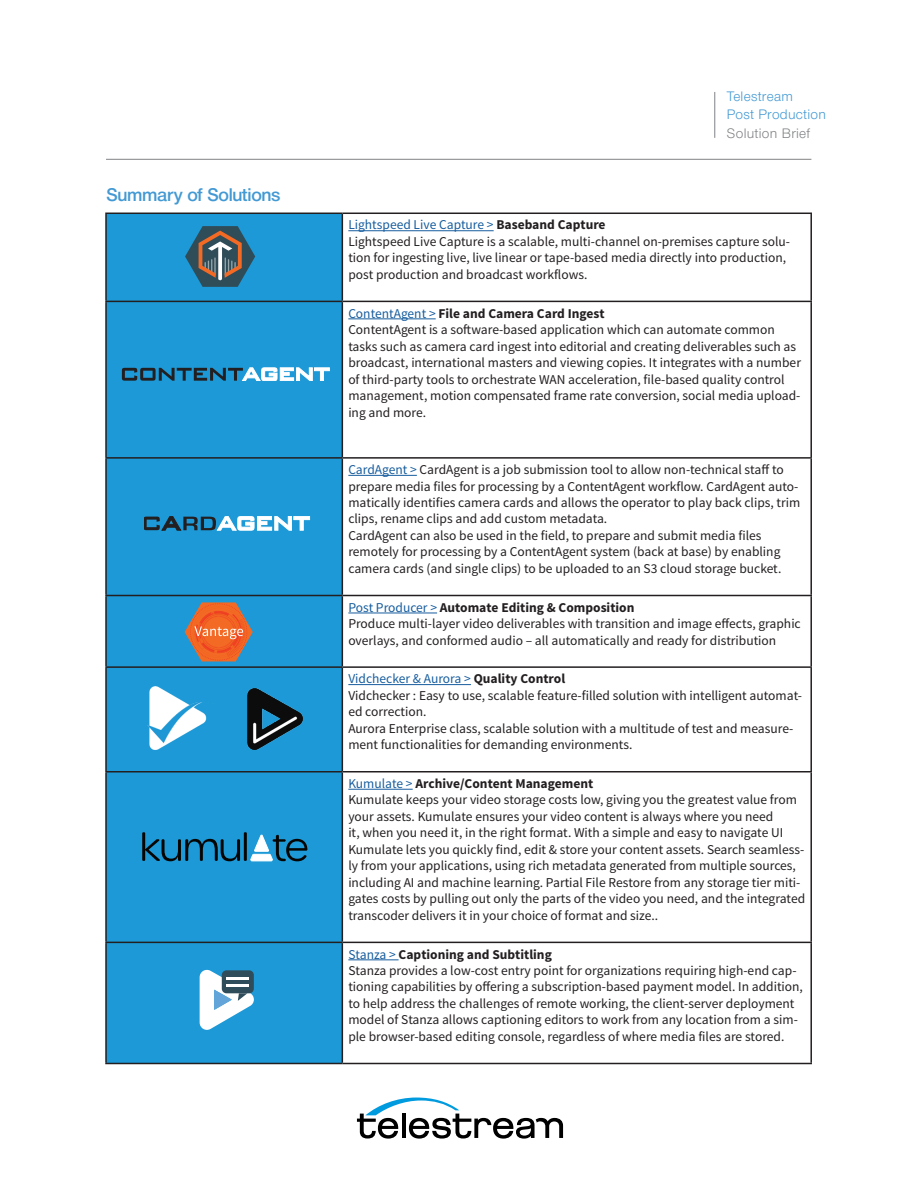
<style>
.page{position:relative;width:918px;height:1188px;background:#fff}
.page>*{position:absolute;margin:0;border:0;box-sizing:border-box;transform-origin:0 0}
.t1{font:500 18px "Neue Helvetica BQ";letter-spacing:-.02em;color:#4399d3}
.t2{font:13.5px/16.5px "Source Sans Pro";color:#231f20}
.t3{font:300 13.5px/18.5px "Neue Helvetica BQ";letter-spacing:.02em;color:#4399d3}
.t4{font:300 13.5px "Neue Helvetica BQ";letter-spacing:.02em;color:#808285}
.s1{color:#175d9e}
.s2{font-weight:700}
</style>
<div class="page">
<svg style="left:357px;top:1098px;width:206px;height:41px"></svg>
<hr style="left:106px;top:159px;width:705px;height:1px;background:#808285">
<hr style="left:714px;top:92px;width:1px;height:46px;background:#808285">
<div style="left:107px;top:214px;width:235px;height:849px;background:#1c99d6"></div>
<hr style="left:105px;top:213px;width:237px;height:1px;background:#231f20">
<hr style="left:105px;top:214px;width:2px;height:87px;background:#231f20">
<hr style="left:342px;top:213px;width:470px;height:1px;background:#231f20">
<hr style="left:342px;top:214px;width:1px;height:87px;background:#231f20">
<hr style="left:810px;top:214px;width:2px;height:87px;background:#231f20">
<hr style="left:105px;top:301px;width:237px;height:1px;background:#231f20">
<hr style="left:105px;top:302px;width:2px;height:155px;background:#231f20">
<hr style="left:342px;top:301px;width:470px;height:1px;background:#231f20">
<hr style="left:342px;top:302px;width:1px;height:155px;background:#231f20">
<hr style="left:810px;top:302px;width:2px;height:155px;background:#231f20">
<hr style="left:105px;top:457px;width:237px;height:2px;background:#231f20">
<hr style="left:105px;top:459px;width:2px;height:136px;background:#231f20">
<hr style="left:342px;top:457px;width:470px;height:2px;background:#231f20">
<hr style="left:342px;top:459px;width:1px;height:136px;background:#231f20">
<hr style="left:810px;top:459px;width:2px;height:136px;background:#231f20">
<hr style="left:105px;top:595px;width:237px;height:1px;background:#231f20">
<hr style="left:105px;top:596px;width:2px;height:70px;background:#231f20">
<hr style="left:342px;top:595px;width:470px;height:1px;background:#231f20">
<hr style="left:342px;top:596px;width:1px;height:70px;background:#231f20">
<hr style="left:810px;top:596px;width:2px;height:70px;background:#231f20">
<hr style="left:105px;top:666px;width:237px;height:2px;background:#231f20">
<hr style="left:105px;top:668px;width:2px;height:103px;background:#231f20">
<hr style="left:342px;top:666px;width:470px;height:2px;background:#231f20">
<hr style="left:342px;top:668px;width:1px;height:103px;background:#231f20">
<hr style="left:810px;top:668px;width:2px;height:103px;background:#231f20">
<hr style="left:105px;top:771px;width:237px;height:2px;background:#231f20">
<hr style="left:105px;top:773px;width:2px;height:169px;background:#231f20">
<hr style="left:342px;top:771px;width:470px;height:2px;background:#231f20">
<hr style="left:342px;top:773px;width:1px;height:169px;background:#231f20">
<hr style="left:810px;top:773px;width:2px;height:169px;background:#231f20">
<hr style="left:105px;top:942px;width:237px;height:1px;background:#231f20">
<hr style="left:105px;top:943px;width:2px;height:120px;background:#231f20">
<hr style="left:342px;top:942px;width:470px;height:1px;background:#231f20">
<hr style="left:342px;top:943px;width:1px;height:120px;background:#231f20">
<hr style="left:810px;top:943px;width:2px;height:120px;background:#231f20">
<hr style="left:105px;top:1063px;width:237px;height:1px;background:#231f20">
<hr style="left:342px;top:1063px;width:470px;height:1px;background:#231f20">
<hr style="left:348px;top:230px;width:146px;height:1px;background:#175d9e">
<hr style="left:348px;top:319px;width:88px;height:1px;background:#175d9e">
<hr style="left:348px;top:475px;width:69px;height:1px;background:#175d9e">
<hr style="left:348px;top:613px;width:89px;height:1px;background:#175d9e">
<hr style="left:348px;top:684px;width:123px;height:1px;background:#175d9e">
<hr style="left:348px;top:789px;width:65px;height:1px;background:#175d9e">
<hr style="left:348px;top:960px;width:51px;height:1px;background:#175d9e">
<svg style="left:185px;top:226px;width:70px;height:61px;background:#4d6d7c"></svg>
<svg style="left:185px;top:602px;width:68px;height:59px;background:#bc7558"></svg>
<svg style="left:122px;top:368px;width:207px;height:13px"></svg>
<svg style="left:144px;top:516px;width:166px;height:15px"></svg>
<img style="left:148px;top:686px;width:154px;height:63px">
<svg style="left:142px;top:832px;width:98px;height:29px;background:#15729f"></svg>
<hr style="left:244px;top:832px;width:3px;height:29px;background:#050504">
<svg style="left:251px;top:834px;width:56px;height:27px"></svg>
<svg style="left:200px;top:970px;width:54px;height:60px"></svg>
<h1 class="t1" style="left:107px;top:183px;width:176px">Summary of Solutions</h1>
<p class="t3" style="left:727px;top:87px;width:101px">Telestream<br>Post Production</p>
<p class="t4" style="left:727px;top:125px;width:85px">Solution Brief</p>
<p class="t2" style="left:348px;top:217px;width:443px"><span class="s1">Lightspeed Live Capture &gt;</span> <span class="s2">Baseband Capture<br></span>Lightspeed Live Capture is a scalable, multi-channel on-premises capture solu&shy;tion for ingesting live, live linear or tape-based media directly into production, post production and broadcast workflows.</p>
<p class="t2" style="left:348px;top:305px;width:454px"><span class="s1">ContentAgent &gt;</span> <span class="s2">File and Camera Card Ingest<br></span>ContentAgent is a software-based application which can automate common tasks such as camera card ingest into editorial and creating deliverables such as broadcast, international masters and viewing copies. It integrates with a number of third-party tools to orchestrate WAN acceleration, file-based quality control management, motion compensated frame rate conversion, social media upload&shy;ing and more.</p>
<p class="t2" style="left:348px;top:462px;width:454px"><span class="s1">CardAgent &gt;</span> CardAgent is a job submission tool to allow non-technical staff to prepare media files for processing by a ContentAgent workflow. CardAgent auto&shy;matically identifies camera cards and allows the operator to play back clips, trim clips, rename clips and add custom metadata.<br>CardAgent can also be used in the field, to prepare and submit media files remotely for processing by a ContentAgent system (back at base) by enabling camera cards (and single clips) to be uploaded to an S3 cloud storage bucket.</p>
<p class="t2" style="left:348px;top:599px;width:454px"><span class="s1">Post Producer &gt;</span> <span class="s2">Automate Editing &amp; Composition<br></span>Produce multi-layer video deliverables with transition and image effects, graphic overlays, and conformed audio – all automatically and ready for distribution</p>
<p class="t2" style="left:348px;top:671px;width:455px"><span class="s1">Vidchecker &amp; Aurora &gt;</span> <span class="s2">Quality Control<br></span>Vidchecker : Easy to use, scalable feature-filled solution with intelligent automat&shy;ed correction.<br>Aurora Enterprise class, scalable solution with a multitude of test and measure&shy;ment functionalities for demanding environments.</p>
<p class="t2" style="left:348px;top:775px;width:458px"><span class="s1">Kumulate &gt;</span> <span class="s2">Archive/Content Management<br></span>Kumulate keeps your video storage costs low, giving you the greatest value from your assets. Kumulate ensures your video content is always where you need<br>it, when you need it, in the right format. With a simple and easy to navigate UI Kumulate lets you quickly find, edit &amp; store your content assets. Search seamless&shy;ly from your applications, using rich metadata generated from multiple sources, including AI and machine learning. Partial File Restore from any storage tier miti&shy;gates costs by pulling out only the parts of the video you need, and the integrated transcoder delivers it in your choice of format and size..</p>
<p class="t2" style="left:348px;top:946px;width:456px"><span class="s1">Stanza &gt;</span> <span class="s2">Captioning and Subtitling<br></span>Stanza provides a low-cost entry point for organizations requiring high-end cap&shy;tioning capabilities by offering a subscription-based payment model. In addition, to help address the challenges of remote working, the client-server deployment model of Stanza allows captioning editors to work from any location from a sim&shy;ple browser-based editing console, regardless of where media files are stored.</p>
</div>
